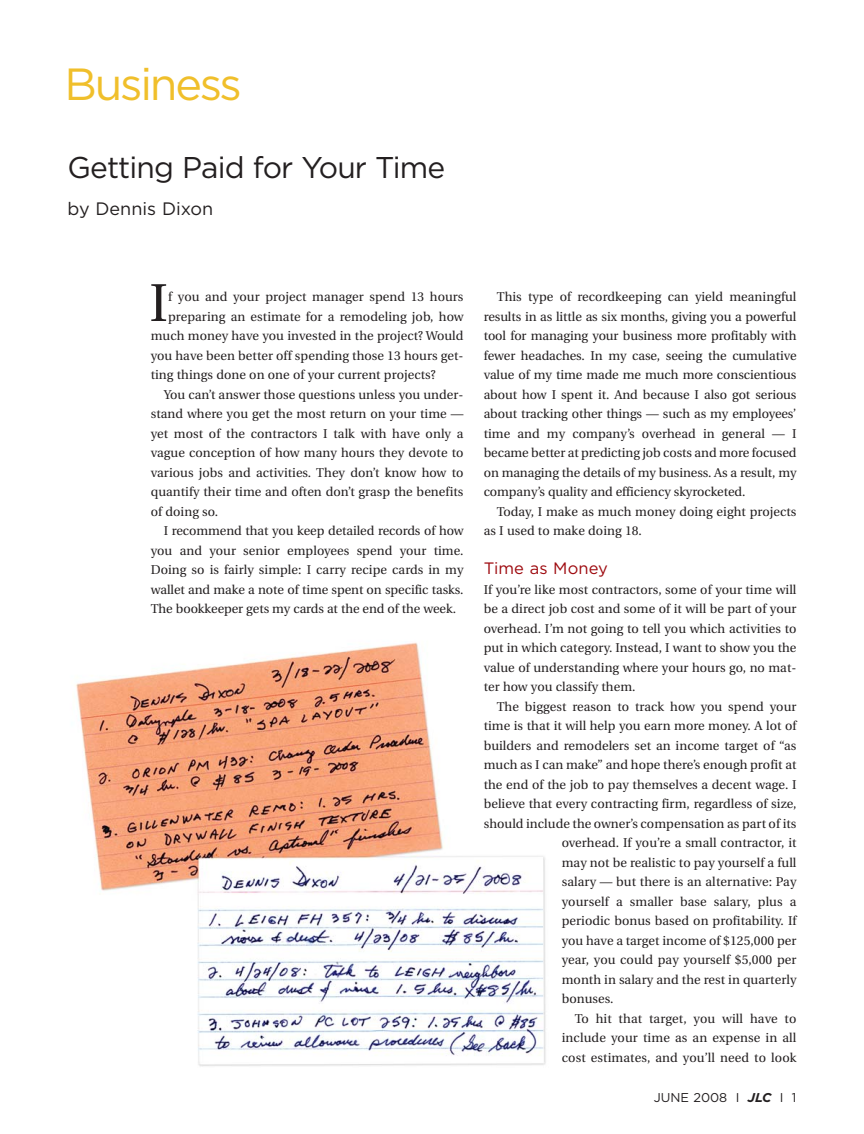
<style>
.page{position:relative;width:864px;height:1134px;background:#fff}
.page>*{position:absolute;margin:0;border:0;box-sizing:border-box;transform-origin:0 0}
.t1{font:53.1px "Utopia";color:#231f20}
.t2{font:45px "Gotham";letter-spacing:-.05em;color:#f0bf2b}
.t3{font:30px "Gotham";letter-spacing:-.03em;color:#231f20}
.t4{font:18px "Gotham";color:#231f20}
.t5{font:16.5px "Gotham";letter-spacing:.005em;color:#9e0a0f}
.t6{font:12.75px/19.5px "Utopia";letter-spacing:.005em;color:#231f20;text-align:justify}
.t7{font:12.75px "Gotham";color:#231f20}
.s1{font-weight:700;font-style:italic}
</style>
<div class="page">
<img style="left:75px;top:642px;width:471px;height:425px">
<h2 class="t2" style="left:64px;top:68px;width:179px">Business</h2>
<h3 class="t3" style="left:68px;top:156px;width:379px">Getting Paid for Your Time</h3>
<h3 class="t4" style="left:68px;top:202px;width:147px">by Dennis Dixon</h3>
<h1 class="t1" style="left:149px;top:282px;width:20px">I</h1>
<p class="t6" style="left:168px;top:289px;width:297px">f you and your project manager spend 13 hours</p>
<p class="t6" style="left:168px;top:308px;width:297px">preparing an estimate for a remodeling job, how</p>
<p class="t6" style="left:151px;top:328px;width:314px">much money have you invested in the project? Would</p>
<p class="t6" style="left:151px;top:347px;width:314px">you have been better off spending those 13 hours get-</p>
<p class="t6" style="left:151px;top:367px;width:287px">ting things done on one of your current projects?</p>
<p class="t6" style="left:164px;top:386px;width:301px">You can’t answer those questions unless you under-</p>
<p class="t6" style="left:151px;top:406px;width:314px">stand where you get the most return on your time —</p>
<p class="t6" style="left:151px;top:425px;width:314px">yet most of the contractors I talk with have only a</p>
<p class="t6" style="left:151px;top:445px;width:314px">vague conception of how many hours they devote to</p>
<p class="t6" style="left:151px;top:464px;width:314px">various jobs and activities. They don’t know how to</p>
<p class="t6" style="left:151px;top:484px;width:314px">quantify their time and often don’t grasp the benefits</p>
<p class="t6" style="left:151px;top:503px;width:69px">of doing so.</p>
<p class="t6" style="left:164px;top:523px;width:301px">I recommend that you keep detailed records of how</p>
<p class="t6" style="left:151px;top:542px;width:314px">you and your senior employees spend your time.</p>
<p class="t6" style="left:151px;top:562px;width:314px">Doing so is fairly simple: I carry recipe cards in my</p>
<p class="t6" style="left:151px;top:581px;width:314px">wallet and make a note of time spent on specific tasks.</p>
<p class="t6" style="left:151px;top:601px;width:307px">The bookkeeper gets my cards at the end of the week.</p>
<p class="t6" style="left:484px;top:289px;width:314px;text-indent:13px">This type of recordkeeping can yield meaningful results in as little as six months, giving you a powerful tool for managing your business more profitably with fewer headaches. In my case, seeing the cumulative value of my time made me much more conscientious about how I spent it. And because I also got serious about tracking other things — such as my employees’ time and my company’s overhead in general — I became better at predicting job costs and more focused on managing the details of my business. As a result, my company’s quality and efficiency skyrocketed.</p>
<p class="t6" style="left:484px;top:503px;width:314px;text-indent:13px">Today, I make as much money doing eight projects as I used to make doing 18.</p>
<p class="t5" style="left:484px;top:562px;width:126px">Time as Money</p>
<p class="t6" style="left:484px;top:581px;width:314px">If you’re like most contractors, some of your time will be a direct job cost and some of it will be part of your overhead. I’m not going to tell you which activities to put in which category. Instead, I want to show you the value of understanding where your hours go, no mat&shy;ter how you classify them.</p>
<p class="t6" style="left:497px;top:698px;width:301px">The biggest reason to track how you spend your</p>
<p class="t6" style="left:484px;top:718px;width:314px">time is that it will help you earn more money. A lot of</p>
<p class="t6" style="left:484px;top:737px;width:314px">builders and remodelers set an income target of “as</p>
<p class="t6" style="left:484px;top:757px;width:314px">much as I can make” and hope there’s enough profit at</p>
<p class="t6" style="left:484px;top:776px;width:314px">the end of the job to pay themselves a decent wage. I</p>
<p class="t6" style="left:484px;top:796px;width:314px">believe that every contracting firm, regardless of size,</p>
<p class="t6" style="left:484px;top:815px;width:314px">should include the owner’s compensation as part of its</p>
<p class="t6" style="left:562px;top:835px;width:236px">overhead. If you’re a small contractor, it</p>
<p class="t6" style="left:562px;top:854px;width:236px">may not be realistic to pay yourself a full</p>
<p class="t6" style="left:562px;top:874px;width:236px">salary — but there is an alternative: Pay</p>
<p class="t6" style="left:562px;top:893px;width:236px">yourself a smaller base salary, plus a</p>
<p class="t6" style="left:562px;top:913px;width:236px">periodic bonus based on profitability. If</p>
<p class="t6" style="left:562px;top:932px;width:236px">you have a target income of $125,000 per</p>
<p class="t6" style="left:562px;top:952px;width:236px">year, you could pay yourself $5,000 per</p>
<p class="t6" style="left:562px;top:971px;width:236px">month in salary and the rest in quarterly</p>
<p class="t6" style="left:562px;top:991px;width:53px">bonuses.</p>
<p class="t6" style="left:575px;top:1010px;width:223px">To hit that target, you will have to</p>
<p class="t6" style="left:562px;top:1030px;width:236px">include your time as an expense in all</p>
<p class="t6" style="left:562px;top:1049px;width:236px">cost estimates, and you’ll need to look</p>
<p class="t7" style="left:654px;top:1093px;width:144px">JUNE 2008 I <span class="s1">JLC</span> I 1</p>
</div>
